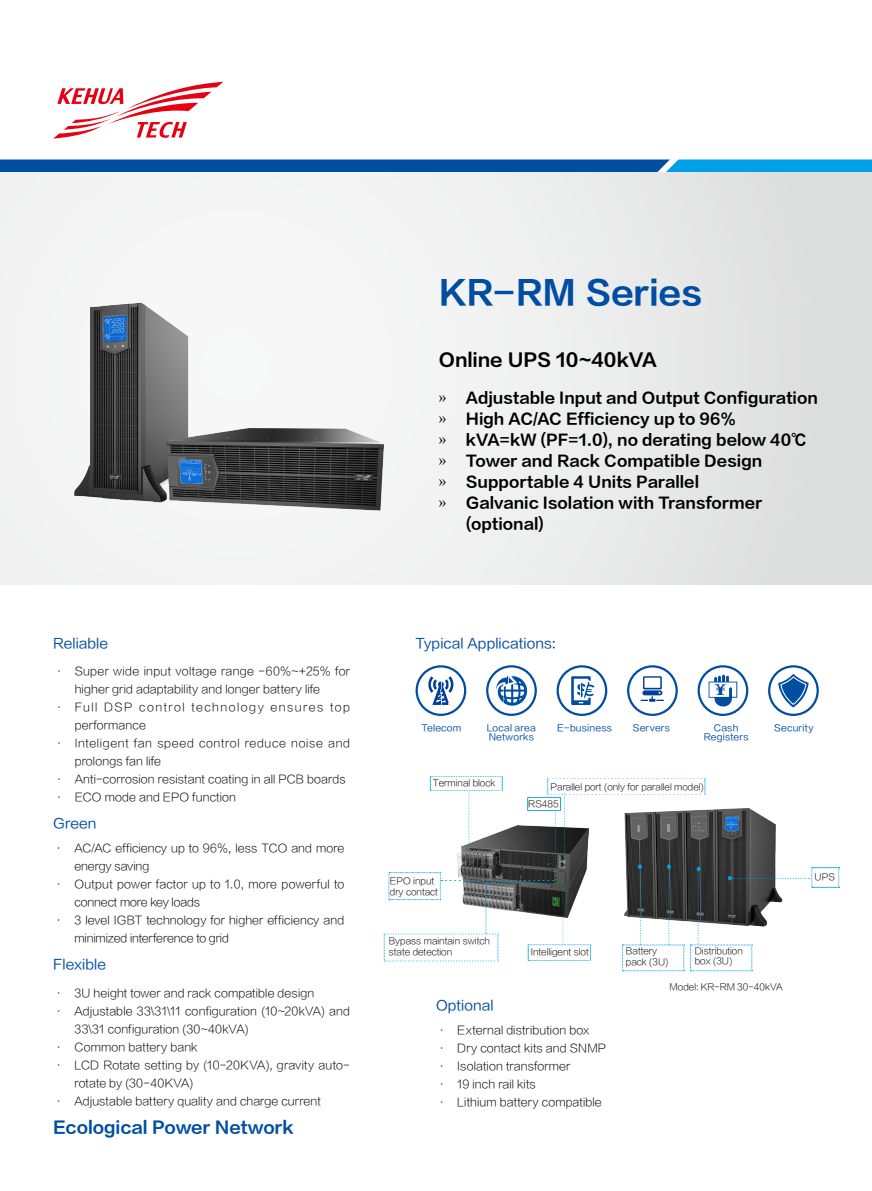
<style>
.page{position:relative;width:872px;height:1191px;background:#fff}
.page>*{position:absolute;margin:0;border:0;box-sizing:border-box;transform-origin:0 0}
.t1{font:33px "FZLTCHJW GB1 0";color:#004ea2}
.t2{font:18px "FZLTCHJW GB1 0";letter-spacing:-.01em;color:#000}
.t3{font:16.5px "FZLTCHJW GB1 0";letter-spacing:-.005em;color:#004ea2}
.t4{font:15px "FZLTCHJW GB1 0";letter-spacing:.005em;color:#000}
.t5{font:13.5px "FZLTHJW GB1 0";letter-spacing:.01em;color:#004ea2}
.t6{font:11.25px/18px "FZLTXHJW GB1 0";letter-spacing:.015em;color:#000}
.t7{font:11.25px "FZLTXHJW GB1 0";letter-spacing:.06em;color:#000}
.t8{font:11.25px "FZLTXHJW GB1 0";letter-spacing:-.005em;color:#000}
.t9{font:11.25px "FZLTXHJW GB1 0";letter-spacing:.13em;color:#000}
.t10{font:11.25px "FZLTXHJW GB1 0";letter-spacing:-.01em;color:#000}
.t11{font:9px/10.8px "FZLTXHJW GB1 0";color:#000}
.t12{font:9px/9px "FZLTHJW GB1 0";letter-spacing:.025em;color:#004ea2}
.s1{font-family:"Sim Sun"}
</style>
<div class="page">
<svg style="left:0;top:159px;width:872px;height:13px;background:#0c68b6"></svg>
<svg style="left:53px;top:82px;width:170px;height:57px"></svg>
<div style="left:0;top:172px;width:872px;height:413px;background:linear-gradient(to right,#fbfbfb,#e1e2e2)"></div>
<div style="left:556px;top:665px;width:51px;height:51px;border:2px solid #004ea2;border-radius:50%"></div>
<svg style="left:571px;top:676px;width:23px;height:29px"></svg>
<div style="left:627px;top:665px;width:51px;height:51px;border:2px solid #004ea2;border-radius:50%"></div>
<svg style="left:640px;top:676px;width:24px;height:25px"></svg>
<div style="left:415px;top:665px;width:51px;height:51px;border:2px solid #004ea2;border-radius:50%"></div>
<svg style="left:428px;top:676px;width:25px;height:29px"></svg>
<div style="left:768px;top:665px;width:51px;height:51px;border:2px solid #004ea2;border-radius:50%"></div>
<svg style="left:778px;top:674px;width:30px;height:33px"></svg>
<div style="left:486px;top:665px;width:51px;height:51px;border:2px solid #004ea2;border-radius:50%"></div>
<svg style="left:496px;top:675px;width:31px;height:30px"></svg>
<div style="left:697px;top:665px;width:51px;height:51px;border:2px solid #004ea2;border-radius:50%"></div>
<svg style="left:708px;top:674px;width:29px;height:32px"></svg>
<img style="left:70px;top:275px;width:353px;height:290px">
<svg style="left:384px;top:776px;width:456px;height:195px"></svg>
<h1 class="t1" style="left:439px;top:275px;width:265px">KR-RM Series</h1>
<h2 class="t2" style="left:439px;top:350px;width:220px">Online UPS 10~40kVA</h2>
<h3 class="t4" style="left:439px;top:389px;width:381px"><span class="s1">»</span> Adjustable Input and Output Configuration</h3>
<h3 class="t4" style="left:439px;top:410px;width:298px"><span class="s1">»</span> High AC/AC Efficiency up to 96%</h3>
<h3 class="t4" style="left:439px;top:431px;width:369px"><span class="s1">»</span> kVA=kW (PF=1.0), no derating below 40℃</h3>
<h3 class="t4" style="left:439px;top:452px;width:325px"><span class="s1">»</span> Tower and Rack Compatible Design</h3>
<h3 class="t4" style="left:439px;top:473px;width:262px"><span class="s1">»</span> Supportable 4 Units Parallel</h3>
<h3 class="t4" style="left:439px;top:494px;width:325px"><span class="s1">»</span> Galvanic Isolation with Transformer</h3>
<h3 class="t4" style="left:466px;top:515px;width:80px">(optional)</h3>
<p class="t5" style="left:53px;top:635px;width:56px">Reliable</p>
<p class="t6" style="left:53px;top:663px;width:298px">· Super wide input voltage range -60%~+25% for</p>
<p class="t6" style="left:75px;top:681px;width:247px">higher grid adaptability and longer battery life</p>
<p class="t9" style="left:53px;top:701px;width:298px">· Full DSP control technology ensures top</p>
<p class="t6" style="left:75px;top:717px;width:73px">performance</p>
<p class="t7" style="left:53px;top:737px;width:298px">· Inteligent fan speed control reduce noise and</p>
<p class="t6" style="left:75px;top:753px;width:88px">prolongs fan life</p>
<p class="t6" style="left:53px;top:771px;width:294px">· Anti-corrosion resistant coating in all PCB boards</p>
<p class="t6" style="left:53px;top:789px;width:184px">· ECO mode and EPO function</p>
<p class="t5" style="left:53px;top:815px;width:45px">Green</p>
<p class="t6" style="left:53px;top:840px;width:293px">· AC/AC efficiency up to 96%, less TCO and more</p>
<p class="t8" style="left:74px;top:860px;width:76px">energy saving</p>
<p class="t6" style="left:53px;top:876px;width:293px">· Output power factor up to 1.0, more powerful to</p>
<p class="t10" style="left:74px;top:896px;width:127px">connect more key loads</p>
<p class="t6" style="left:53px;top:912px;width:292px">· 3 level IGBT technology for higher efficiency and</p>
<p class="t8" style="left:74px;top:932px;width:156px">minimized interference to grid</p>
<p class="t5" style="left:53px;top:957px;width:54px">Flexible</p>
<p class="t6" style="left:53px;top:984px;width:262px">· 3U height tower and rack compatible design</p>
<p class="t6" style="left:53px;top:1002px;width:298px">· Adjustable 33\31\11 configuration (10~20kVA) and</p>
<p class="t6" style="left:75px;top:1020px;width:175px">33\31 configuration (30~40kVA)</p>
<p class="t6" style="left:53px;top:1038px;width:146px">· Common battery bank</p>
<p class="t6" style="left:53px;top:1056px;width:298px">· LCD Rotate setting by (10-20KVA), gravity auto-</p>
<p class="t6" style="left:75px;top:1074px;width:120px">rotate by (30-40KVA)</p>
<p class="t6" style="left:53px;top:1092px;width:269px">· Adjustable battery quality and charge current</p>
<h3 class="t3" style="left:53px;top:1118px;width:242px">Ecological Power Network</h3>
<p class="t5" style="left:415px;top:635px;width:142px">Typical Applications:</p>
<p class="t12" style="left:421px;top:724px;width:41px">Telecom</p>
<p class="t12" style="left:487px;top:724px;width:51px">Local area<br>Networks</p>
<p class="t12" style="left:557px;top:724px;width:56px">E-business</p>
<p class="t12" style="left:632px;top:724px;width:39px">Servers</p>
<p class="t12" style="left:714px;top:724px;width:26px">Cash</p>
<p class="t12" style="left:774px;top:724px;width:41px">Security</p>
<p class="t12" style="left:703px;top:733px;width:46px">Registers</p>
<p class="t11" style="left:433px;top:778px;width:64px">Terminal block</p>
<p class="t11" style="left:390px;top:875px;width:49px">EPO input dry contact</p>
<p class="t11" style="left:550px;top:781px;width:155px">Parallel port (only for parallel model)</p>
<p class="t11" style="left:528px;top:799px;width:32px">RS485</p>
<p class="t11" style="left:389px;top:936px;width:103px">Bypass maintain switch state detection</p>
<p class="t11" style="left:531px;top:946px;width:59px">Intelligent slot</p>
<p class="t5" style="left:436px;top:998px;width:59px">Optional</p>
<p class="t6" style="left:436px;top:1021px;width:172px">· External distribution box<br>· Dry contact kits and SNMP · Isolation transformer<br>· 19 inch rail kits<br>· Lithium battery compatible</p>
<p class="t11" style="left:626px;top:946px;width:44px">Battery pack (3U)</p>
<p class="t11" style="left:695px;top:945px;width:50px">Distribution box (3U)</p>
<p class="t11" style="left:669px;top:982px;width:115px">Model: KR-RM 30-40kVA</p>
<p class="t11" style="left:814px;top:872px;width:22px">UPS</p>
</div>
